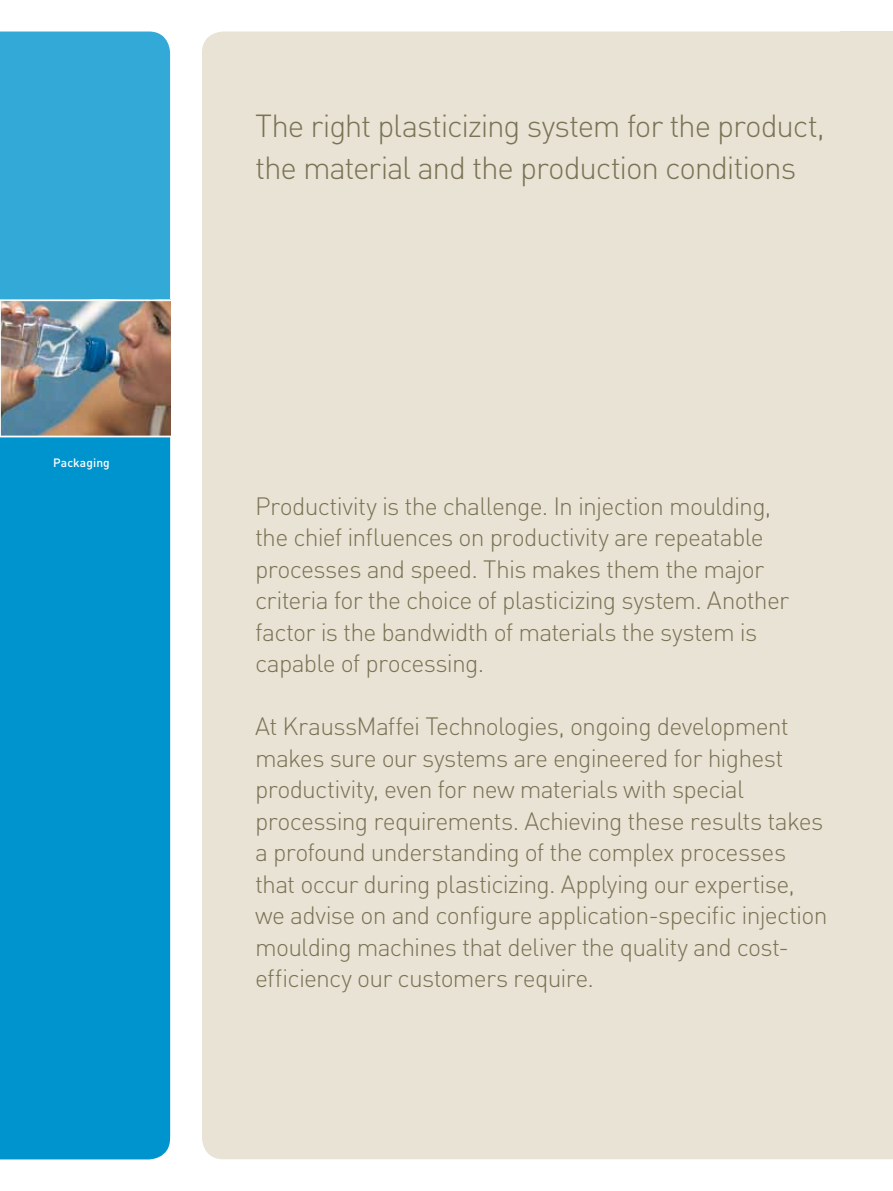
<style>
.page{position:relative;width:893px;height:1191px;background:#fff}
.page>*{position:absolute;margin:0;border:0;box-sizing:border-box;transform-origin:0 0}
.t1{font:300 31.5px/42px "DIN Pro";letter-spacing:-.04em;color:#7b7356}
.t2{font:300 24.75px/31.5px "DIN Pro";letter-spacing:-.03em;color:#7b7356}
.t3{font:500 12px "DIN Pro";letter-spacing:.01em;color:#fff}
</style>
<div class="page">
<svg style="left:0;top:32px;width:170px;height:294px;background:#3ca7d3"></svg>
<div style="left:202px;top:32px;width:638px;height:1127px;background:#e8e3d4"></div>
<svg style="left:0;top:326px;width:170px;height:833px;background:#1191c4"></svg>
<hr style="left:0;top:300px;width:1px;height:136px;background:#fff">
<div style="left:840px;top:32px;width:53px;height:1127px;background:#e8e3d4"></div>
<hr style="left:0;top:299px;width:172px;height:2px;background:#fff">
<hr style="left:0;top:435px;width:171px;height:2px;background:#fff">
<p class="t3" style="left:53px;top:454px;width:58px">Packaging</p>
<p class="t1" style="left:255px;top:103px;width:571px">The right plasticizing system for the product, the material and the production conditions</p>
<p class="t2" style="left:255px;top:489px;width:536px">Productivity is the challenge. In injection moulding, the chief influences on productivity are repeatable processes and speed. This makes them the major criteria for the choice of plasticizing system. Another factor is the bandwidth of materials the system is capable of processing.</p>
<p class="t2" style="left:255px;top:709px;width:574px">At KraussMaffei Technologies, ongoing development makes sure our systems are engineered for highest productivity, even for new materials with special processing requirements. Achieving these results takes a profound understanding of the complex processes that occur during plasticizing. Applying our expertise, we advise on and configure application-specific injection moulding machines that deliver the quality and cost&shy;efficiency our customers require.</p>
</div>
